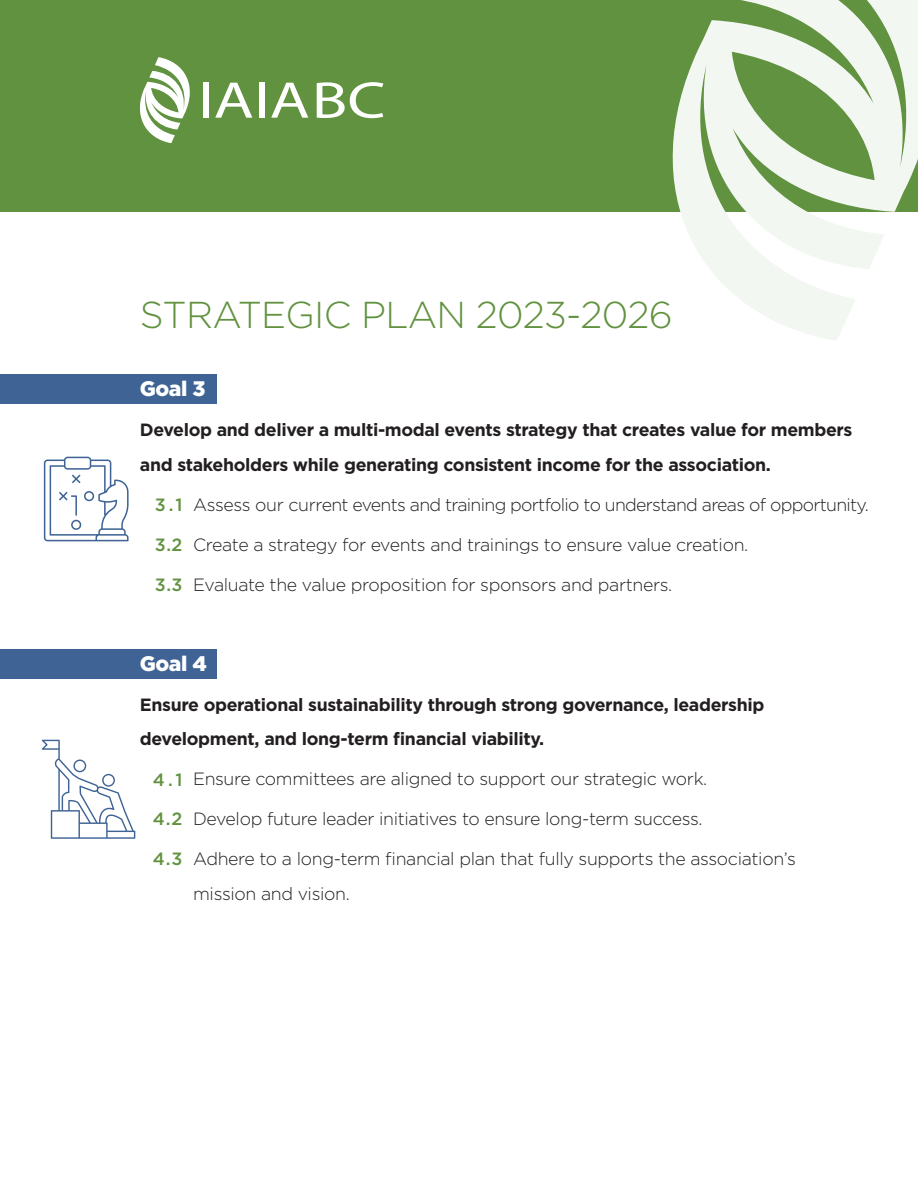
<style>
.page{position:relative;width:918px;height:1188px;background:#fff}
.page>*{position:absolute;margin:0;border:0;box-sizing:border-box;transform-origin:0 0}
.t1{font:300 37.5px "Gotham";letter-spacing:-.02em;color:#61923f}
.t2{font:900 21px "Gotham";letter-spacing:-.02em;color:#fff}
.t3{font:300 17.7px/34.7px "Gotham";letter-spacing:-.02em;color:#231f20}
.t4{font:700 17.7px/34.7px "Gotham";letter-spacing:-.02em;color:#231f20}
.t5{font:300 17.7px "Gotham";letter-spacing:-.04em;color:#231f20}
.t6{font:500 17.7px "Gotham";color:#61923f}
</style>
<div class="page">
<div style="left:0;top:0;width:918px;height:212px;background:#61923f"></div>
<svg style="left:672px;top:0;width:246px;height:341px;fill:#f3f7f2"></svg>
<div style="left:203px;top:83px;width:6px;height:35px;background:#fff"></div>
<svg style="left:215px;top:83px;width:37px;height:35px"></svg>
<div style="left:259px;top:83px;width:6px;height:35px;background:#fff"></div>
<svg style="left:271px;top:83px;width:37px;height:35px"></svg>
<svg style="left:317px;top:82px;width:66px;height:36px"></svg>
<svg style="left:139px;top:57px;width:51px;height:86px"></svg>
<div style="left:0;top:649px;width:216px;height:30px;background:#3e6394"></div>
<div style="left:0;top:375px;width:216px;height:29px;background:#3e6394"></div>
<svg style="left:44px;top:457px;width:85px;height:84px"></svg>
<svg style="left:42px;top:740px;width:93px;height:99px"></svg>
<h1 class="t1" style="left:140px;top:292px;width:534px">STRATEGIC PLAN 2023-2026</h1>
<p class="t2" style="left:140px;top:375px;width:67px">Goal 3</p>
<p class="t4" style="left:140px;top:413px;width:714px">Develop and deliver a multi-modal events strategy that creates value for members and stakeholders while generating consistent income for the association.</p>
<p class="t5" style="left:193px;top:494px;width:677px">Assess our current events and training portfolio to understand areas of opportunity.</p>
<p class="t3" style="left:193px;top:527px;width:557px">Create a strategy for events and trainings to ensure value creation.</p>
<p class="t3" style="left:193px;top:567px;width:481px">Evaluate the value proposition for sponsors and partners.</p>
<p class="t6" style="left:155px;top:493px;width:29px">3.1</p>
<p class="t6" style="left:155px;top:533px;width:29px">3.2</p>
<p class="t6" style="left:155px;top:573px;width:29px">3.3</p>
<p class="t2" style="left:140px;top:649px;width:69px">Goal 4</p>
<p class="t4" style="left:140px;top:687px;width:626px">Ensure operational sustainability through strong governance, leadership development, and long-term financial viability.</p>
<p class="t3" style="left:193px;top:761px;width:516px">Ensure committees are aligned to support our strategic work.</p>
<p class="t3" style="left:193px;top:801px;width:511px">Develop future leader initiatives to ensure long-term success.</p>
<p class="t3" style="left:193px;top:841px;width:604px">Adhere to a long-term financial plan that fully supports the association’s mission and vision.</p>
<p class="t6" style="left:153px;top:768px;width:31px">4.1</p>
<p class="t6" style="left:153px;top:808px;width:31px">4.2</p>
<p class="t6" style="left:153px;top:848px;width:31px">4.3</p>
</div>
